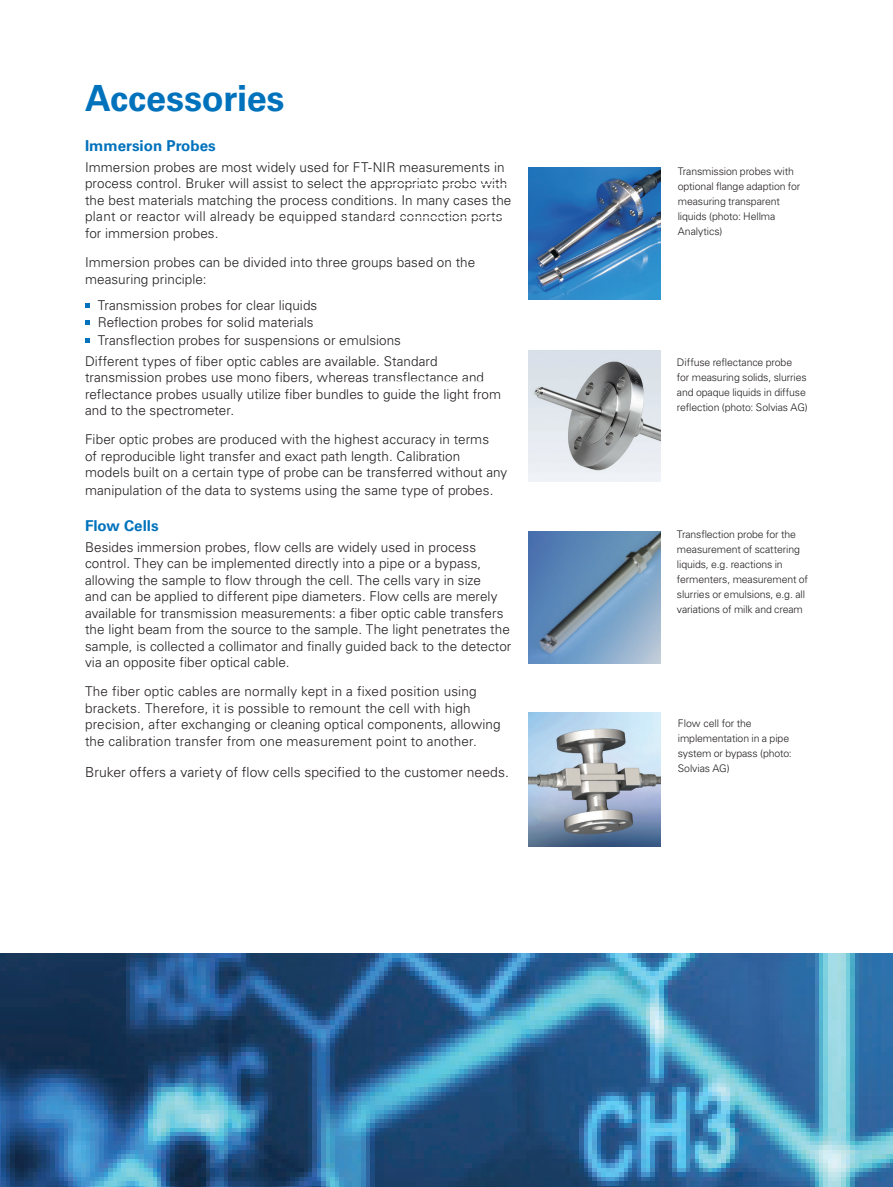
<style>
.page{position:relative;width:893px;height:1187px;background:#fff}
.page>*{position:absolute;margin:0;border:0;box-sizing:border-box;transform-origin:0 0}
.t1{font:700 36px "Univers LT Std";letter-spacing:-.005em;color:#0072bc}
.t2{font:700 15px "Univers LT Std";color:#0072bc}
.t3{font:300 13.8px "Univers LT Std";color:#231f20}
.t4{font:300 13.5px/16.5px "Univers LT Std";letter-spacing:.005em;color:#231f20}
.t5{font:300 10.5px/15px "Univers LT Std";letter-spacing:-.01em;color:#231f20}
</style>
<div class="page">
<svg style="left:85px;top:304px;width:4px;height:4px"></svg>
<svg style="left:85px;top:320px;width:4px;height:4px"></svg>
<svg style="left:85px;top:338px;width:4px;height:4px"></svg>
<img style="left:529px;top:167px;width:132px;height:132px">
<img style="left:529px;top:350px;width:132px;height:131px">
<img style="left:529px;top:531px;width:132px;height:132px">
<img style="left:529px;top:713px;width:132px;height:133px">
<img style="left:0;top:953px;width:893px;height:233px">
<h1 class="t1" style="left:85px;top:77px;width:201px">Accessories</h1>
<p class="t2" style="left:85px;top:137px;width:132px">Immersion Probes</p>
<p class="t4" style="left:85px;top:159px;width:428px">Immersion probes are most widely used for FT-NIR measurements in process control. Bruker will assist to select the appropriate probe with the best materials matching the process conditions. In many cases the plant or reactor will already be equipped standard connection ports for immersion probes.</p>
<p class="t4" style="left:85px;top:254px;width:392px">Immersion probes can be divided into three groups based on the measuring principle:</p>
<p class="t4" style="left:98px;top:297px;width:221px">Transmission probes for clear liquids<br>Reflection probes for solid materials</p>
<p class="t4" style="left:85px;top:329px;width:354px;line-height:20.7px;text-indent:13px">Transflection probes for suspensions or emulsions<br>Different types of fiber optic cables are available. Standard</p>
<p class="t4" style="left:85px;top:369px;width:418px">transmission probes use mono fibers, whereas transflectance and reflectance probes usually utilize fiber bundles to guide the light from and to the spectrometer.</p>
<p class="t4" style="left:85px;top:431px;width:424px">Fiber optic probes are produced with the highest accuracy in terms<br>of reproducible light transfer and exact path length. Calibration models built on a certain type of probe can be transferred without any</p>
<p class="t4" style="left:85px;top:482px;width:410px">manipulation of the data to systems using the same type of probes.</p>
<p class="t2" style="left:85px;top:516px;width:75px">Flow Cells</p>
<p class="t4" style="left:85px;top:538px;width:428px">Besides immersion probes, flow cells are widely used in process control. They can be implemented directly into a pipe or a bypass, allowing the sample to flow through the cell. The cells vary in size<br>and can be applied to different pipe diameters. Flow cells are merely available for transmission measurements: a fiber optic cable transfers the light beam from the source to the sample. The light penetrates the sample, is collected a collimator and finally guided back to the detector via an opposite fiber optical cable.</p>
<p class="t4" style="left:85px;top:683px;width:417px">The fiber optic cables are normally kept in a fixed position using brackets. Therefore, it is possible to remount the cell with high precision, after exchanging or cleaning optical components, allowing the calibration transfer from one measurement point to another.</p>
<p class="t3" style="left:85px;top:763px;width:425px">Bruker offers a variety of flow cells specified to the customer needs.</p>
<p class="t5" style="left:678px;top:164px;width:124px">Transmission probes with optional flange adaption for measuring transparent liquids (photo: Hellma<br>Analytics)</p>
<p class="t5" style="left:677px;top:354px;width:132px">Diffuse reflectance probe<br>for measuring solids, slurries and opaque liquids in diffuse reflection (photo: Solvias AG)</p>
<p class="t5" style="left:677px;top:526px;width:133px">Transflection probe for the measurement of scattering liquids, e.g. reactions in fermenters, measurement of slurries or emulsions, e.g. all variations of milk and cream</p>
<p class="t5" style="left:678px;top:715px;width:115px">Flow cell for the implementation in a pipe system or bypass (photo:<br>Solvias AG)</p>
</div>
